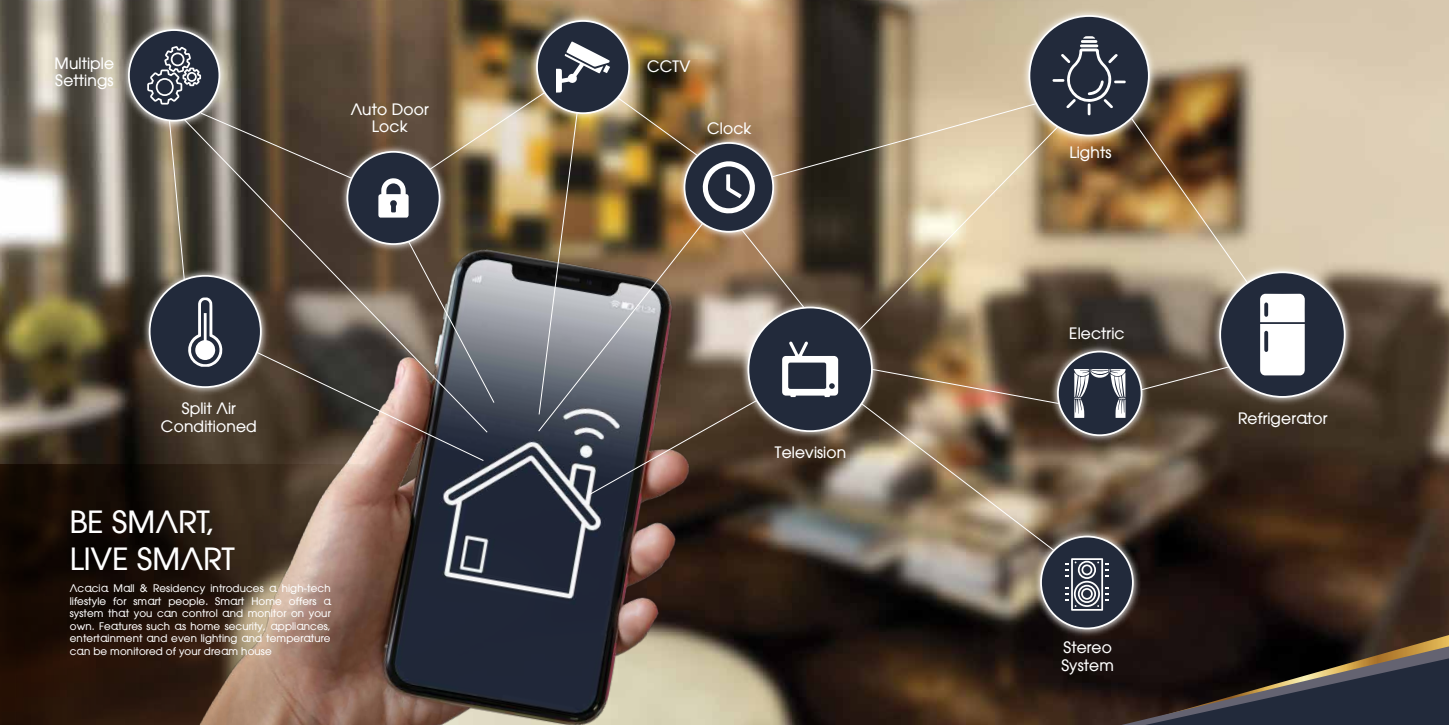
<style>
.page{position:relative;width:1449px;height:725px;background:#fff}
.page>*{position:absolute;margin:0;border:0;box-sizing:border-box;transform-origin:0 0}
.t1{font:30.62px/36.8px "Aovel Cool";color:#fff}
.t2{font:15.75px/17.5px "Aovel Cool";color:#fff}
.t3{font:10.5px/12.6px "Aovel Cool";color:#fff;text-align:justify}
</style>
<div class="page">
<img style="left:0;top:0;width:1449px;height:724px">
<img style="left:0;top:89px;width:1049px;height:635px">
<svg style="left:0;top:465px;width:373px;height:259px;background:#453125"></svg>
<svg style="left:1121px;top:635px;width:328px;height:89px;background:#2b2729"></svg>
<img style="left:138px;top:264px;width:9px;height:134px">
<img style="left:525px;top:10px;width:116px;height:26px">
<div style="left:537px;top:21px;width:92px;height:92px;background:#222a3b;border-radius:50%"></div>
<img style="left:1030px;top:551px;width:114px;height:89px">
<div style="left:1041px;top:536px;width:92px;height:92px;background:#222a3b;border-radius:50%"></div>
<div style="left:1040px;top:535px;width:94px;height:94px;border:2px solid #fff;border-radius:50%"></div>
<img style="left:1018px;top:5px;width:142px;height:31px">
<div style="left:1029px;top:16px;width:120px;height:119px;background:#222a3b;border-radius:50%"></div>
<img style="left:1249px;top:261px;width:107px;height:147px">
<div style="left:1220px;top:272px;width:125px;height:125px;background:#222a3b;border-radius:50%"></div>
<img style="left:117px;top:19px;width:114px;height:113px">
<div style="left:129px;top:30px;width:90px;height:91px;background:#222a3b;border-radius:50%"></div>
<svg style="left:1260px;top:294px;width:45px;height:81px;background:#efeff0"></svg>
<svg style="left:1065px;top:558px;width:44px;height:52px"></svg>
<img style="left:147px;top:36px;width:1102px;height:515px">
<h2 class="t2" style="left:55px;top:54px;width:61px">Multiple<br>Settings</h2>
<h2 class="t2" style="left:351px;top:100px;width:80px;text-align:center">Auto Door<br>Lock</h2>
<h2 class="t2" style="left:161px;top:400px;width:98px;text-align:center">Split Air<br>Conditioned</h2>
<h1 class="t1" style="left:70px;top:503px;width:167px">BE SMART,<br>LIVE SMART</h1>
<p class="t3" style="left:70px;top:582px;width:263px">Acacia Mall &amp; Residency introduces a high-tech lifestyle for smart people. Smart Home offers a system that you can control and monitor on your own. Features such as home security, appliances, entertainment and even lighting and temperature can be monitored of your dream house</p>
<h2 class="t2" style="left:647px;top:57px;width:45px">CCTV</h2>
<h2 class="t2" style="left:707px;top:119px;width:46px">Clock</h2>
<h2 class="t2" style="left:775px;top:444px;width:73px">Television</h2>
<h2 class="t2" style="left:1069px;top:144px;width:44px">Lights</h2>
<h2 class="t2" style="left:1069px;top:325px;width:57px">Electric</h2>
<h2 class="t2" style="left:1061px;top:638px;width:54px">Stereo<br>System</h2>
<h2 class="t2" style="left:1238px;top:410px;width:91px">Refrigerator</h2>
</div>
